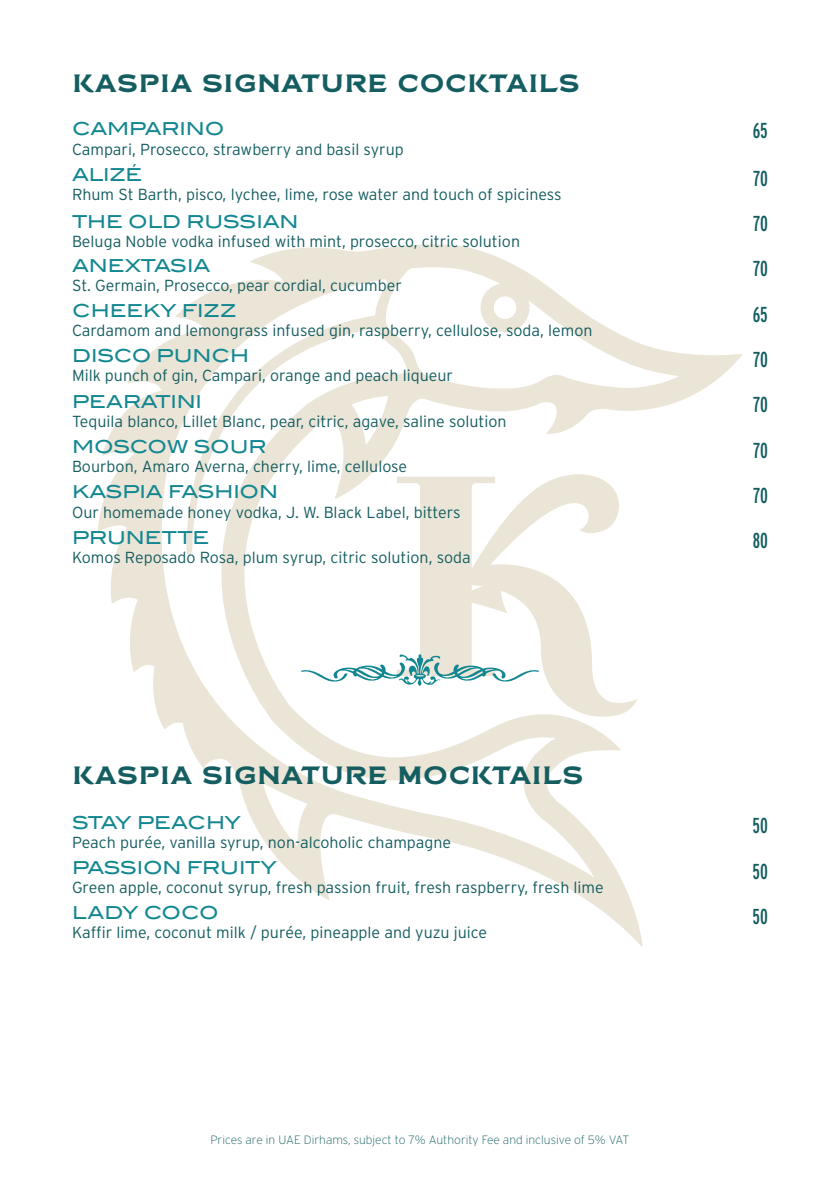
<style>
.page{position:relative;width:840px;height:1191px;background:#fff}
.page>*{position:absolute;margin:0;border:0;box-sizing:border-box;transform-origin:0 0}
.t1{font:24px "FM Bolyar Pro 900";color:#145d60}
.t2{font:21.6px "Interstate Regular Comp";letter-spacing:-.025em;color:#145d60}
.t3{font:500 17.8px "Blair ITC";color:#138791}
.t4{font:500 17.8px "Blair ITC";letter-spacing:-.04em;color:#138791}
.t5{font:500 17.8px "Blair ITC";letter-spacing:-.03em;color:#138791}
.t6{font:300 16px "Interstate";color:#145d60}
.t7{font:200 12px "Interstate";color:#145d60}
</style>
<div class="page">
<svg style="left:98px;top:244px;width:643px;height:702px"></svg>
<svg style="left:396px;top:474px;width:240px;height:242px"></svg>
<svg style="left:299px;top:654px;width:241px;height:32px"></svg>
<p class="t1" style="left:72px;top:67px;width:509px">KASPIA SIGNATURE COCKTAILS</p>
<p class="t3" style="left:72px;top:118px;width:154px">CAMPARINO</p>
<p class="t6" style="left:72px;top:140px;width:333px">Campari, Prosecco, strawberry and basil syrup</p>
<p class="t3" style="left:72px;top:164px;width:72px">ALIZÉ</p>
<p class="t6" style="left:72px;top:185px;width:491px">Rhum St Barth, pisco, lychee, lime, rose water and touch of spiciness</p>
<p class="t3" style="left:72px;top:211px;width:228px">THE OLD RUSSIAN</p>
<p class="t6" style="left:72px;top:232px;width:449px">Beluga Noble vodka infused with mint, prosecco, citric solution</p>
<p class="t3" style="left:72px;top:254px;width:140px">ANEXTASIA</p>
<p class="t6" style="left:72px;top:276px;width:331px">St. Germain, Prosecco, pear cordial, cucumber</p>
<p class="t3" style="left:72px;top:300px;width:165px">CHEEKY FIZZ</p>
<p class="t6" style="left:72px;top:321px;width:521px">Cardamom and lemongrass infused gin, raspberry, cellulose, soda, lemon</p>
<p class="t3" style="left:72px;top:345px;width:178px">DISCO PUNCH</p>
<p class="t6" style="left:72px;top:367px;width:382px">Milk punch of gin, Campari, orange and peach liqueur</p>
<p class="t3" style="left:72px;top:390px;width:131px">PEARATINI</p>
<p class="t6" style="left:72px;top:412px;width:436px">Tequila blanco, Lillet Blanc, pear, citric, agave, saline solution</p>
<p class="t3" style="left:72px;top:436px;width:196px">MOSCOW SOUR</p>
<p class="t6" style="left:72px;top:457px;width:336px">Bourbon, Amaro Averna, cherry, lime, cellulose</p>
<p class="t3" style="left:72px;top:481px;width:207px">KASPIA FASHION</p>
<p class="t6" style="left:72px;top:503px;width:390px">Our homemade honey vodka, J. W. Black Label, bitters</p>
<p class="t3" style="left:72px;top:526px;width:139px">PRUNETTE</p>
<p class="t6" style="left:72px;top:548px;width:400px">Komos Reposado Rosa, plum syrup, citric solution, soda</p>
<p class="t1" style="left:72px;top:759px;width:512px">KASPIA SIGNATURE MOCKTAILS</p>
<p class="t4" style="left:72px;top:811px;width:170px">STAY PEACHY</p>
<p class="t6" style="left:72px;top:833px;width:380px">Peach purée, vanilla syrup, non-alcoholic champagne</p>
<p class="t3" style="left:72px;top:856px;width:206px">PASSION FRUITY</p>
<p class="t6" style="left:72px;top:878px;width:533px">Green apple, coconut syrup, fresh passion fruit, fresh raspberry, fresh lime</p>
<p class="t5" style="left:72px;top:902px;width:148px">LADY COCO</p>
<p class="t6" style="left:72px;top:924px;width:416px">Kaffir lime, coconut milk / purée, pineapple and yuzu juice</p>
<p class="t7" style="left:210px;top:1133px;width:420px">Prices are in UAE Dirhams, subject to 7% Authority Fee and inclusive of 5% VAT</p>
<p class="t2" style="left:752px;top:118px;width:17px">65</p>
<p class="t2" style="left:752px;top:166px;width:16px">70</p>
<p class="t2" style="left:752px;top:211px;width:16px">70</p>
<p class="t2" style="left:752px;top:257px;width:16px">70</p>
<p class="t2" style="left:752px;top:302px;width:17px">65</p>
<p class="t2" style="left:752px;top:347px;width:16px">70</p>
<p class="t2" style="left:752px;top:393px;width:16px">70</p>
<p class="t2" style="left:752px;top:438px;width:16px">70</p>
<p class="t2" style="left:752px;top:483px;width:16px">70</p>
<p class="t2" style="left:752px;top:529px;width:17px">80</p>
<p class="t2" style="left:752px;top:813px;width:17px">50</p>
<p class="t2" style="left:752px;top:859px;width:17px">50</p>
<p class="t2" style="left:752px;top:904px;width:17px">50</p>
</div>
